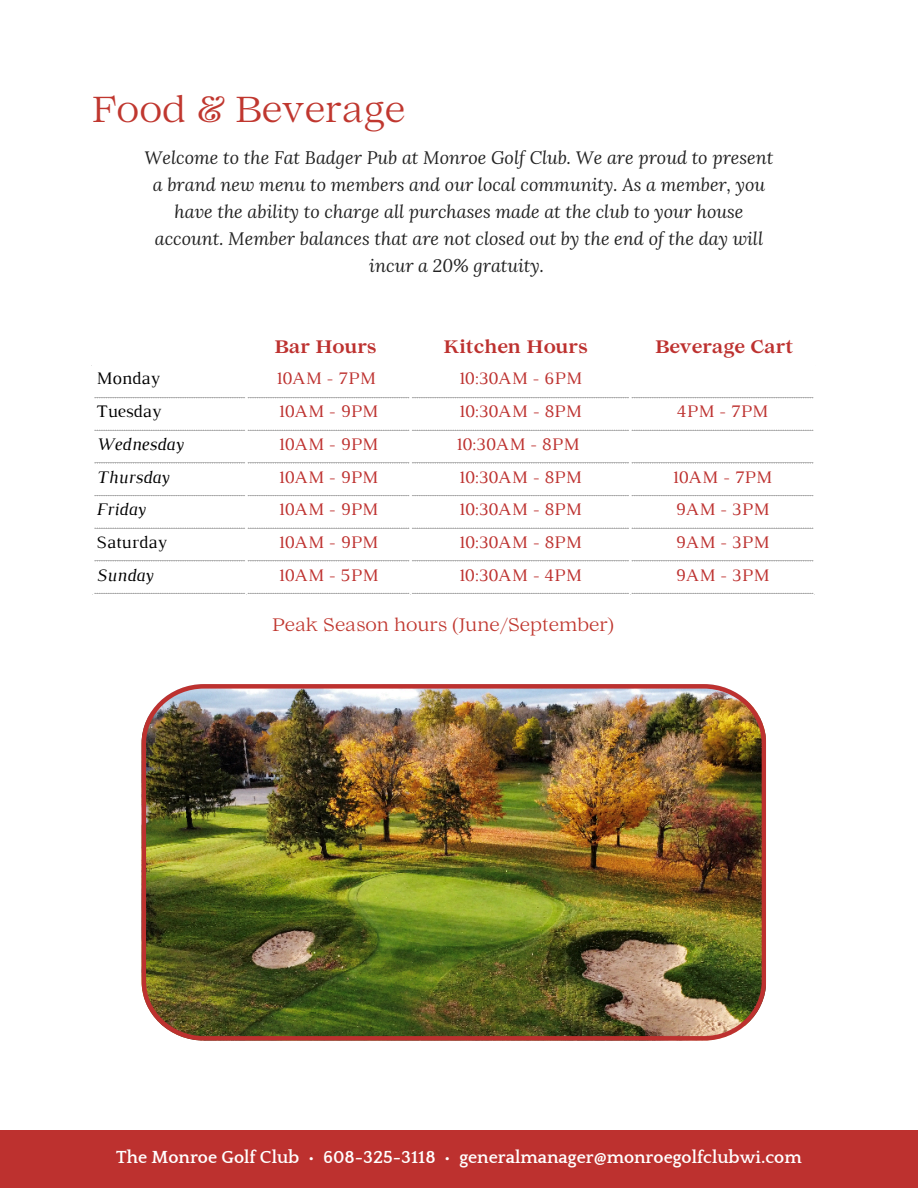
<style>
.page{position:relative;width:918px;height:1188px;background:#fff}
.page>*{position:absolute;margin:0;border:0;box-sizing:border-box;transform-origin:0 0}
.t1{font:36px "Lovelace Text";color:#c0372f}
.t2{font:italic 18px/27px "Lora";color:#222;text-align:center}
.t3{font:18px "Luthier";color:#bd312f}
.t4{font:700 18px "Quattrocento";color:#fff}
.t5{font:18px "Luthier";color:#be312f}
.t6{font:700 18px "Lovelace Text";color:#bd312f}
.t7{font:18px "Lovelace Text";color:#c0372f}
.t8{font:italic 18px "Luthier";color:#000}
.t9{font:18px "Luthier";color:#000}
</style>
<div class="page">
<svg style="left:95px;top:397px;width:718px;height:197px"></svg>
<hr style="left:245px;top:366px;width:2px;height:228px;background:#fff">
<hr style="left:410px;top:366px;width:2px;height:228px;background:#fff">
<hr style="left:629px;top:366px;width:2px;height:228px;background:#fff">
<div style="left:0;top:1131px;width:918px;height:57px;background:#bd312f"></div>
<img style="left:142px;top:684px;width:624px;height:357px">
<p class="t1" style="left:92px;top:96px;width:315px">Food &amp; Beverage</p>
<p class="t2" style="left:145px;top:144px;width:630px">Welcome to the Fat Badger Pub at Monroe Golf Club. We are proud to present a brand new menu to members and our local community. As a member, you have the ability to charge all purchases made at the club to your house account. Member balances that are not closed out by the end of the day will incur a 20% gratuity.</p>
<p class="t6" style="left:274px;top:340px;width:103px">Bar Hours</p>
<p class="t6" style="left:444px;top:340px;width:146px">Kitchen Hours</p>
<p class="t6" style="left:655px;top:340px;width:140px">Beverage Cart</p>
<h1 class="t9" style="left:96px;top:372px;width:66px">Monday</h1>
<p class="t3" style="left:276px;top:372px;width:101px">10AM - 7PM</p>
<h2 class="t3" style="left:459px;top:372px;width:124px">10:30AM - 6PM</h2>
<h2 class="t9" style="left:96px;top:405px;width:67px">Tuesday</h2>
<h2 class="t3" style="left:279px;top:405px;width:101px">10AM - 9PM</h2>
<p class="t3" style="left:459px;top:405px;width:124px">10:30AM - 8PM</p>
<p class="t3" style="left:677px;top:405px;width:93px">4PM - 7PM</p>
<p class="t8" style="left:96px;top:438px;width:88px">Wednesday</p>
<p class="t5" style="left:279px;top:438px;width:101px">10AM - 9PM</p>
<p class="t3" style="left:457px;top:438px;width:124px">10:30AM - 8PM</p>
<p class="t8" style="left:96px;top:470px;width:74px">Thursday</p>
<p class="t5" style="left:279px;top:470px;width:101px">10AM - 9PM</p>
<p class="t3" style="left:459px;top:470px;width:124px">10:30AM - 8PM</p>
<p class="t3" style="left:673px;top:470px;width:101px">10AM - 7PM</p>
<p class="t8" style="left:96px;top:503px;width:50px">Friday</p>
<p class="t5" style="left:279px;top:503px;width:101px">10AM - 9PM</p>
<p class="t3" style="left:459px;top:503px;width:124px">10:30AM - 8PM</p>
<p class="t3" style="left:676px;top:503px;width:95px">9AM - 3PM</p>
<p class="t9" style="left:96px;top:535px;width:72px">Saturday</p>
<p class="t5" style="left:279px;top:535px;width:101px">10AM - 9PM</p>
<p class="t3" style="left:459px;top:535px;width:124px">10:30AM - 8PM</p>
<p class="t3" style="left:676px;top:535px;width:95px">9AM - 3PM</p>
<p class="t8" style="left:96px;top:568px;width:58px">Sunday</p>
<p class="t5" style="left:279px;top:568px;width:101px">10AM - 5PM</p>
<p class="t3" style="left:459px;top:568px;width:124px">10:30AM - 4PM</p>
<p class="t3" style="left:676px;top:568px;width:95px">9AM - 3PM</p>
<p class="t7" style="left:272px;top:618px;width:343px">Peak Season hours (June/September)</p>
<p class="t4" style="left:116px;top:1148px;width:687px">The Monroe Golf Club • 608-325-3118 • generalmanager@monroegolfclubwi.com</p>
</div>
